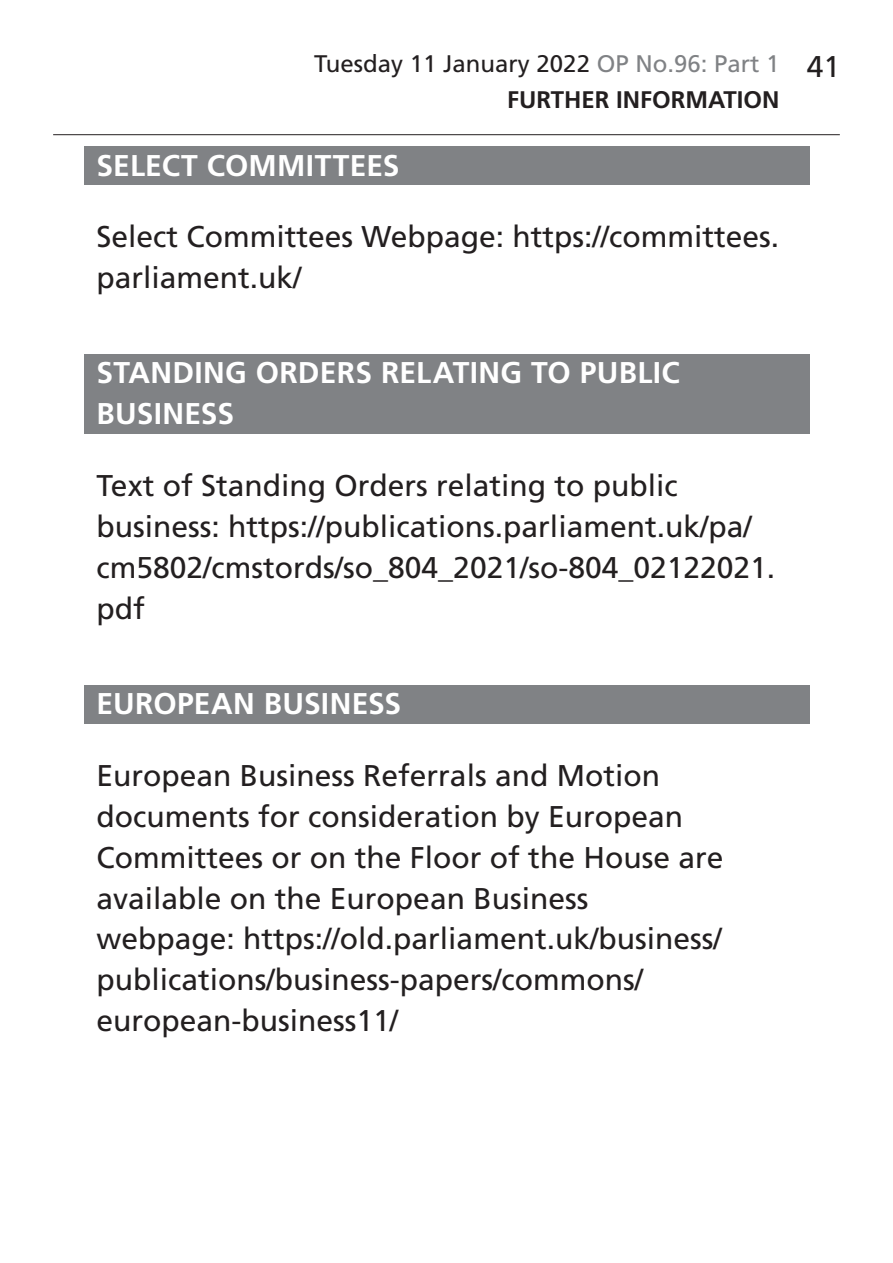
<style>
.page{position:relative;width:893px;height:1263px;background:#fff}
.page>*{position:absolute;margin:0;border:0;box-sizing:border-box;transform-origin:0 0}
.t1{font:30px/41px "Frutiger LT Std";color:#231f20}
.Heading2Grey{font:700 30px/41px "Frutiger LT Std";letter-spacing:.01em;color:#fff}
.t2{font:24px/35.5px "Frutiger LT Std";color:#231f20}
.t3{font:700 24px "Frutiger LT Std";color:#231f20}
.s1{color:#808285}
.s2{font-weight:700}
</style>
<div class="page">
<hr style="left:53px;top:134px;width:787px;height:1px;background:#231f20">
<div style="left:84px;top:147px;width:725px;height:38px;background:#808285"></div>
<div style="left:84px;top:354px;width:725px;height:80px;background:#808285"></div>
<div style="left:84px;top:685px;width:725px;height:38px;background:#808285"></div>
<p class="t2" style="left:507px;top:46px;width:274px;text-indent:-193px">Tuesday 11 January 2022 <span class="s1">OP No.96: Part 1<br></span><span class="s2">FURTHER</span></p>
<p class="t3" style="left:616px;top:85px;width:23px">INFORMATION</p>
<p class="Heading2Grey" style="left:97px;top:145px;width:305px">SELECT COMMITTEES</p>
<p class="t1" style="left:97px;top:217px;width:684px">Select Committees Webpage: https://committees. parliament.uk/</p>
<p class="Heading2Grey" style="left:97px;top:353px;width:585px">STANDING ORDERS RELATING TO PUBLIC<br>BUSINESS</p>
<p class="t1" style="left:97px;top:465px;width:680px">Text of Standing Orders relating to public business: https://publications.parliament.uk/pa/ cm5802/cmstords/so_804_2021/so-804_02122021. pdf</p>
<p class="Heading2Grey" style="left:97px;top:683px;width:306px">EUROPEAN BUSINESS</p>
<p class="t1" style="left:97px;top:755px;width:628px">European Business Referrals and Motion documents for consideration by European Committees or on the Floor of the House are available on the European Business webpage: https://old.parliament.uk/business/ publications/business-papers/commons/ european-business11/</p>
<p class="t1" style="left:807px;top:46px;width:35px">41</p>
</div>
